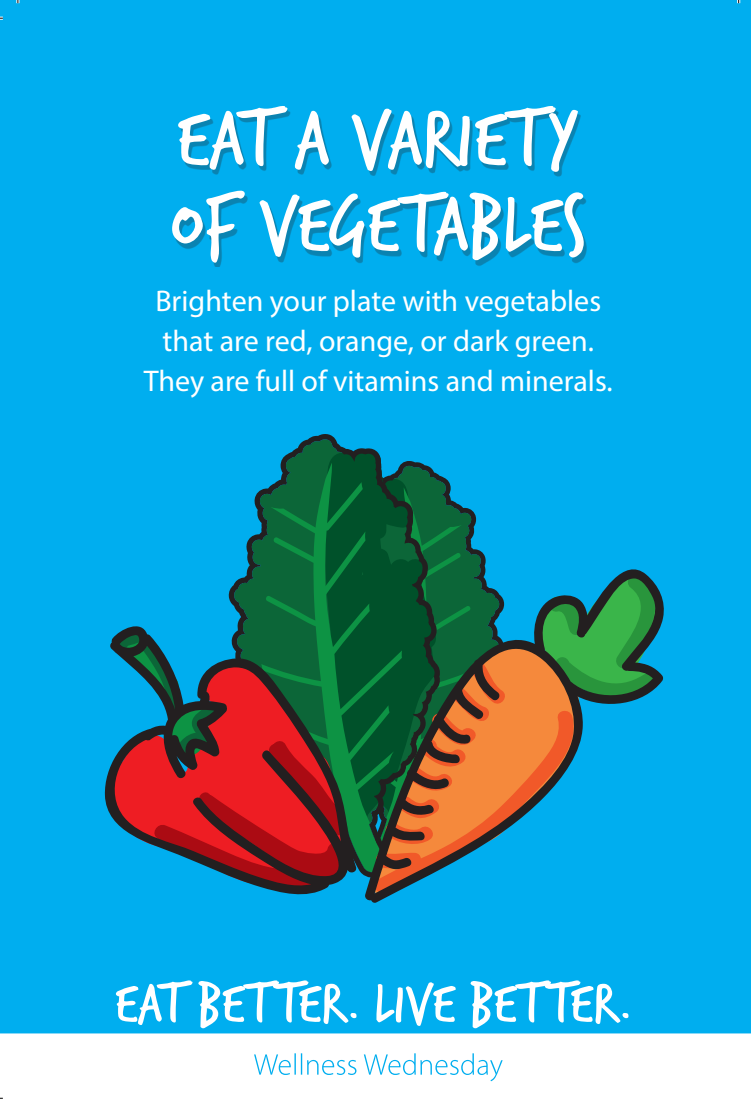
<style>
.page{position:relative;width:751px;height:1112px;background:#fff}
.page>*{position:absolute;margin:0;border:0;box-sizing:border-box;transform-origin:0 0}
.t1{font:85.75px/85.8px "Trash Hand";letter-spacing:.01em;color:#fff}
.t2{font:60px "Trash Hand";letter-spacing:.02em;color:#fff}
.t3{font:30px/40px "Myriad Pro";color:#fff;text-align:center}
</style>
<div class="page">
<div style="left:0;top:0;width:750px;height:1112px;background:#00aeef"></div>
<div style="left:175px;top:110px;width:411px;height:157px;background:#231f20;opacity:.3"></div>
<div style="left:0;top:1033px;width:750px;height:79px;background:#fff"></div>
<svg style="left:440px;top:476px;width:45px;height:80px"></svg>
<svg style="left:228px;top:434px;width:212px;height:442px"></svg>
<svg style="left:364px;top:556px;width:300px;height:347px"></svg>
<svg style="left:228px;top:600px;width:121px;height:19px;background:#0a6c42"></svg>
<svg style="left:104px;top:619px;width:253px;height:276px"></svg>
<p class="t1" style="left:170px;top:100px;width:417px">EAT A VARIETY<br>OF VEGETABLES</p>
<p class="t3" style="left:144px;top:280px;width:470px">Brighten your plate with vegetables that are red, orange, or dark green.<br>They are full of vitamins and minerals.</p>
<p class="t2" style="left:115px;top:974px;width:517px">EAT BETTER. LIVE BETTER.</p>
</div>
